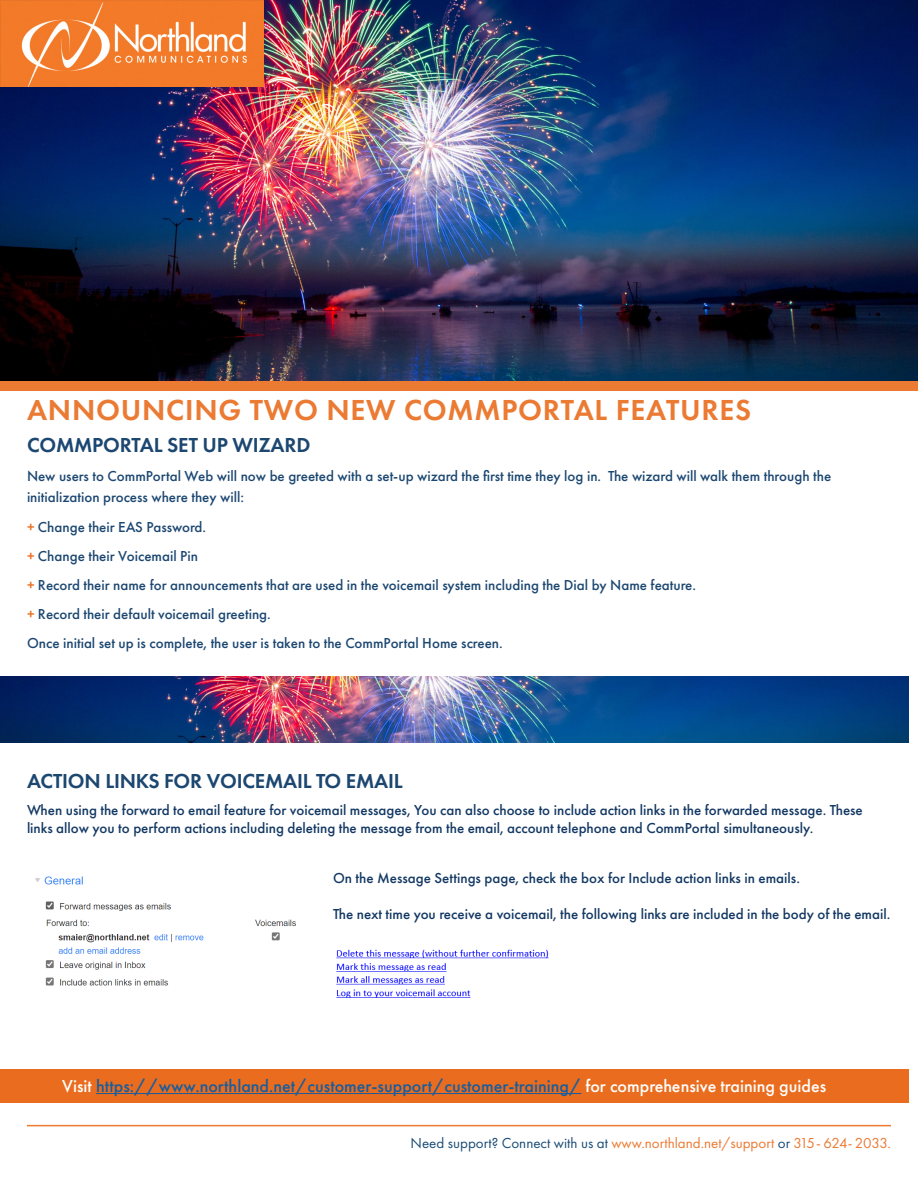
<style>
.page{position:relative;width:918px;height:1188px;background:#fff}
.page>*{position:absolute;margin:0;border:0;box-sizing:border-box;transform-origin:0 0}
.Body_Text__Bullets{font:600 30px "Futura PT";letter-spacing:.025em;color:#eb7a33}
.Body_Text__Bullets-2{font:600 21px "Futura PT";letter-spacing:-.01em;color:#1c4771}
.t1{font:500 18px "Futura PT";color:#175d9e}
.Body_Text__Bullets-3{font:500 15px/21px "Futura PT";color:#1c4771}
.t2{font:500 15px/18px "Futura PT";color:#133863}
.t3{font:15px "Futura PT";color:#eb7a33}
.s1{color:#ea6d1f}
.s2{color:#fff}
.s3{color:#1a4c76}
</style>
<div class="page">
<div style="left:0;top:381px;width:918px;height:10px;background:#eb7a33"></div>
<hr style="left:27px;top:1125px;width:864px;height:1px;background:#eb7a33">
<img style="left:0;top:0;width:918px;height:380px">
<img style="left:0;top:1px;width:264px;height:85px">
<img style="left:0;top:676px;width:909px;height:67px">
<img style="left:35px;top:876px;width:262px;height:110px">
<img style="left:336px;top:949px;width:213px;height:49px">
<div style="left:0;top:1070px;width:909px;height:33px;background:#ea6d1f"></div>
<hr style="left:96px;top:1093px;width:485px;height:1px;background:#175d9e">
<p class="Body_Text__Bullets" style="left:27px;top:391px;width:726px">ANNOUNCING TWO NEW COMMPORTAL FEATURES</p>
<p class="Body_Text__Bullets-2" style="left:27px;top:432px;width:285px">COMMPORTAL SET UP WIZARD</p>
<p class="Body_Text__Bullets-3" style="left:27px;top:466px;width:806px">New users to CommPortal Web will now be greeted with a set-up wizard the first time they log in. The wizard will walk them through the initialization process where they will:</p>
<p class="Body_Text__Bullets-3" style="left:27px;top:516px;width:181px"><span class="s1">+</span> Change their EAS Password.</p>
<p class="Body_Text__Bullets-3" style="left:27px;top:545px;width:173px"><span class="s1">+</span> Change their Voicemail Pin</p>
<p class="Body_Text__Bullets-3" style="left:27px;top:574px;width:671px"><span class="s1">+</span> Record their name for announcements that are used in the voicemail system including the Dial by Name feature.</p>
<p class="Body_Text__Bullets-3" style="left:27px;top:603px;width:245px"><span class="s1">+</span> Record their default voicemail greeting.</p>
<p class="Body_Text__Bullets-3" style="left:27px;top:633px;width:477px">Once initial set up is complete, the user is taken to the CommPortal Home screen.</p>
<p class="Body_Text__Bullets-2" style="left:27px;top:768px;width:377px">ACTION LINKS FOR VOICEMAIL TO EMAIL</p>
<p class="t2" style="left:27px;top:801px;width:837px">When using the forward to email feature for voicemail messages, You can also choose to include action links in the forwarded message. These links allow you to perform actions including deleting the message from the email, account telephone and CommPortal simultaneously.</p>
<p class="t2" style="left:333px;top:869px;width:468px">On the Message Settings page, check the box for Include action links in emails.</p>
<p class="t2" style="left:333px;top:905px;width:559px">The next time you receive a voicemail, the following links are included in the body of the email.</p>
<p class="t1" style="left:62px;top:1075px;width:765px"><span class="s2">Visit</span> https://www.northland.net/customer-support/customer-training/ <span class="s2">for comprehensive training guides</span></p>
<p class="t3" style="left:411px;top:1134px;width:482px"><span class="s3">Need support? Connect with us at</span> www.northland.net/support <span class="s3">or</span> 315- 624- 2033.</p>
</div>
